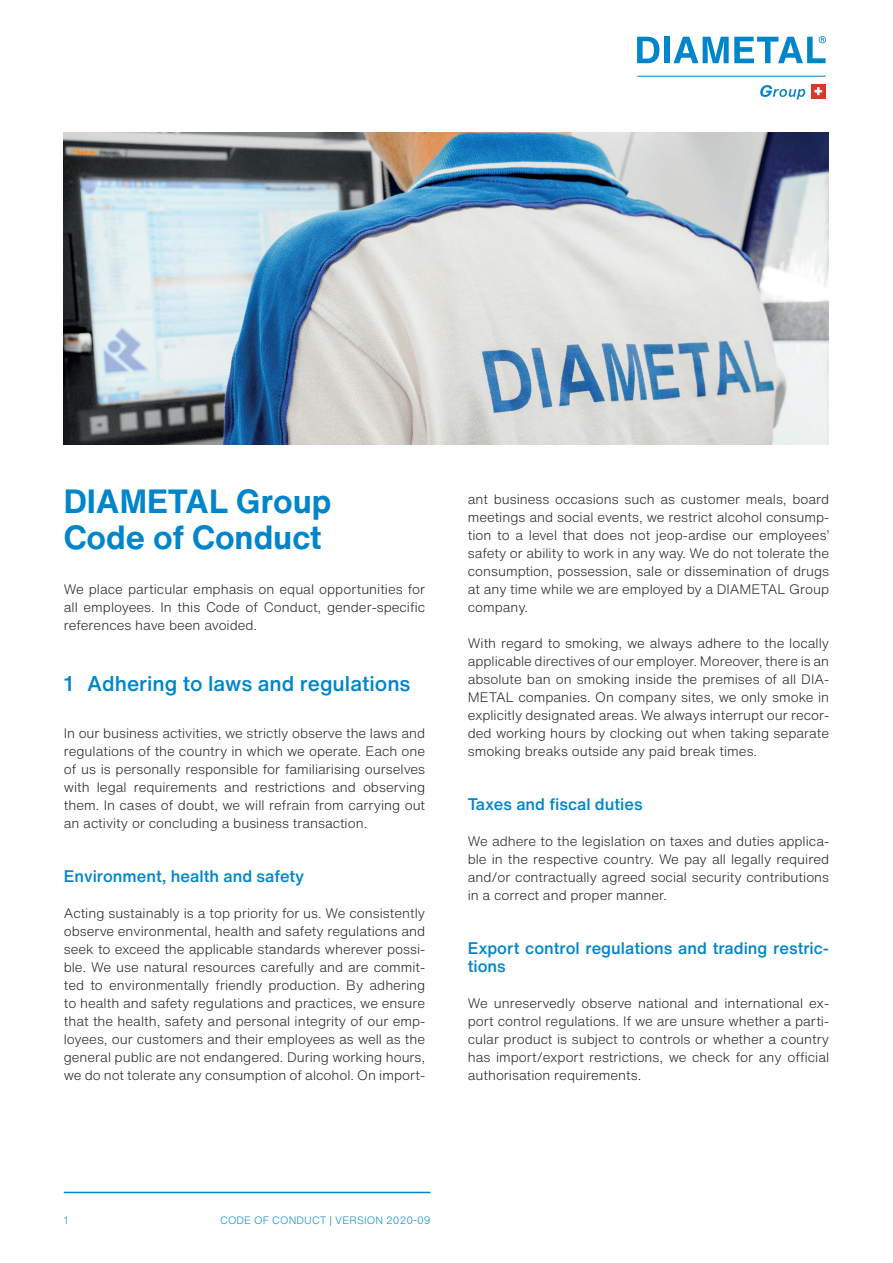
<style>
.page{position:relative;width:893px;height:1263px;background:#fff}
.page>*{position:absolute;margin:0;border:0;box-sizing:border-box;transform-origin:0 0}
.Titel{font:700 33px/36px "Helvetica Now Text";color:#0085cb}
.COC_Titel_1{font:500 21px "Helvetica Now Text";color:#0085cb}
.COC_Titel_2{font:500 16.5px/18px "Helvetica Now Text";color:#0085cb}
.Basis{font:300 13.5px/18px "Helvetica Now Text";color:#231f20;text-align:justify}
.t1{font:300 10.5px "Helvetica Now Text";letter-spacing:.01em;color:#0085cb}
</style>
<div class="page">
<hr style="left:64px;top:1192px;width:367px;height:1px;background:#0085cb">
<hr style="left:637px;top:76px;width:189px;height:1px;background:#0085cb">
<svg style="left:760px;top:85px;width:45px;height:15px"></svg>
<div style="left:811px;top:84px;width:15px;height:15px;background:#da362b"></div>
<svg style="left:814px;top:87px;width:8px;height:8px"></svg>
<svg style="left:637px;top:37px;width:22px;height:26px"></svg>
<div style="left:664px;top:37px;width:5px;height:26px;background:#0085cb"></div>
<svg style="left:673px;top:36px;width:153px;height:27px"></svg>
<img style="left:64px;top:133px;width:765px;height:311px">
<p class="Titel" style="left:64px;top:482px;width:269px">DIAMETAL Group<br>Code of Conduct</p>
<p class="Basis" style="left:64px;top:580px;width:363px">We place particular emphasis on equal opportunities for all employees. In this Code of Conduct, gender-specific references have been avoided.</p>
<p class="COC_Titel_1" style="left:64px;top:668px;width:348px">1 Adhering to laws and regulations</p>
<p class="Basis" style="left:64px;top:724px;width:363px">In our business activities, we strictly observe the laws and regulations of the country in which we operate. Each one of us is personally responsible for familiarising ourselves with legal requirements and restrictions and observing them. In cases of doubt, we will refrain from carrying out an activity or concluding a business transaction.</p>
<p class="COC_Titel_2" style="left:64px;top:867px;width:242px">Environment, health and safety</p>
<p class="Basis" style="left:64px;top:904px;width:363px">Acting sustainably is a top priority for us. We consistently observe environmental, health and safety regulations and seek to exceed the applicable standards wherever possi&shy;ble. We use natural resources carefully and are commit&shy;ted to environmentally friendly production. By adhering to health and safety regulations and practices, we ensure that the health, safety and personal integrity of our emp&shy;loyees, our customers and their employees as well as the general public are not endangered. During working hours, we do not tolerate any consumption of alcohol. On import-</p>
<p class="Basis" style="left:468px;top:490px;width:363px">ant business occasions such as customer meals, board meetings and social events, we restrict alcohol consump&shy;tion to a level that does not jeop-ardise our employees’ safety or ability to work in any way. We do not tolerate the consumption, possession, sale or dissemination of drugs at any time while we are employed by a DIAMETAL Group company.</p>
<p class="Basis" style="left:468px;top:634px;width:363px">With regard to smoking, we always adhere to the locally applicable directives of our employer. Moreover, there is an absolute ban on smoking inside the premises of all DIA-METAL companies. On company sites, we only smoke in explicitly designated areas. We always interrupt our recor&shy;ded working hours by clocking out when taking separate smoking breaks outside any paid break times.</p>
<p class="COC_Titel_2" style="left:468px;top:795px;width:176px">Taxes and fiscal duties</p>
<p class="Basis" style="left:468px;top:832px;width:363px">We adhere to the legislation on taxes and duties applica&shy;ble in the respective country. We pay all legally required and/or contractually agreed social security contributions in a correct and proper manner.</p>
<p class="COC_Titel_2" style="left:468px;top:939px;width:363px">Export control regulations and trading restric&shy;tions</p>
<p class="Basis" style="left:468px;top:994px;width:363px">We unreservedly observe national and international ex&shy;port control regulations. If we are unsure whether a parti&shy;cular product is subject to controls or whether a country has import/export restrictions, we check for any official authorisation requirements.</p>
<p class="t1" style="left:64px;top:1212px;width:6px">1</p>
<p class="t1" style="left:220px;top:1212px;width:212px">CODE OF CONDUCT | VERSION 2020-09</p>
</div>
